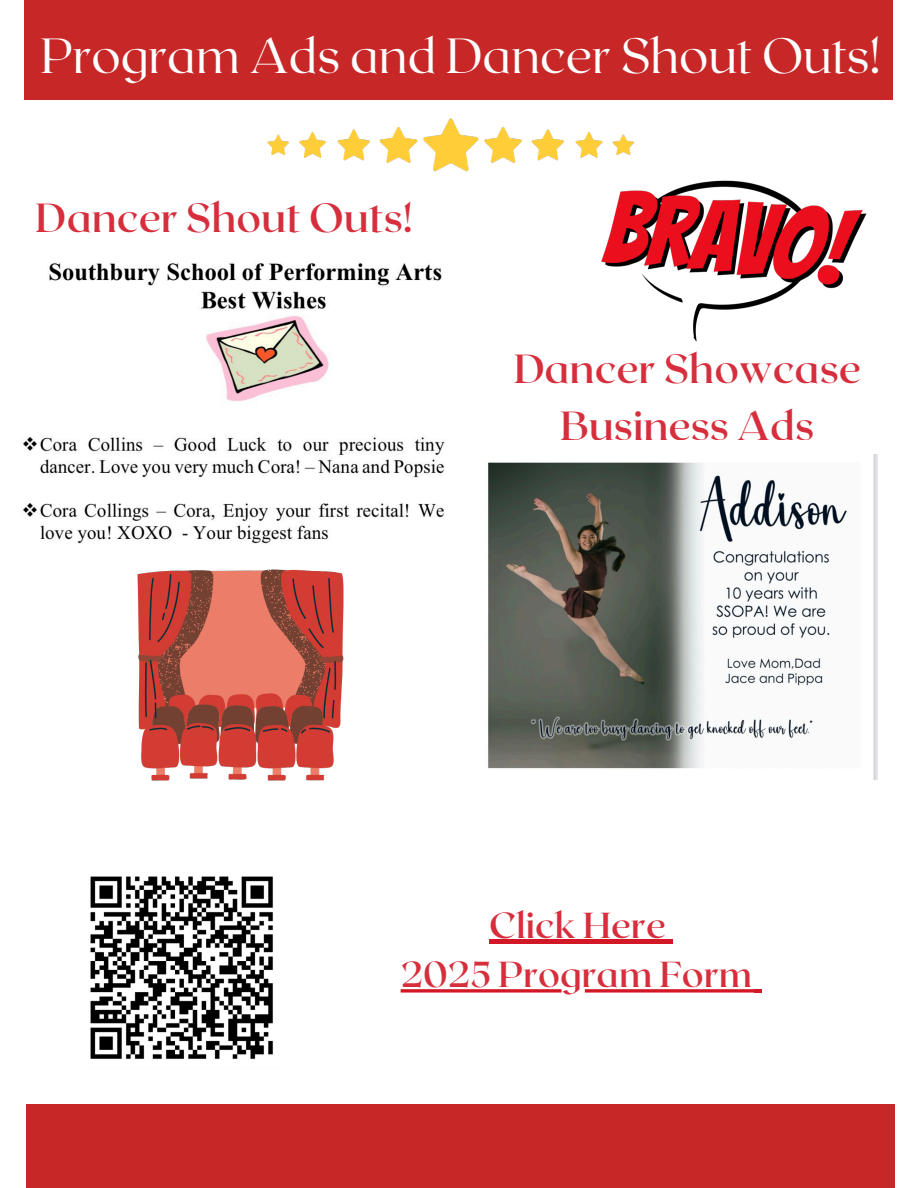
<style>
.page{position:relative;width:918px;height:1188px;background:#fff}
.page>*{position:absolute;margin:0;border:0;box-sizing:border-box;transform-origin:0 0}
.t1{font:300 49.35px "Roxborough CF";color:#fff}
.t2{font:600 40.5px/56.2px "Roxborough CF";color:#d21726;text-align:center}
.t3{font:600 36px/48.3px "Roxborough CF";color:#d21726;text-align:center}
</style>
<div class="page">
<div style="left:25px;top:0;width:868px;height:100px;background:#c82727"></div>
<div style="left:26px;top:1104px;width:868px;height:84px;background:#c82727"></div>
<img style="left:23px;top:263px;width:422px;height:281px">
<img style="left:488px;top:454px;width:389px;height:325px">
<img style="left:90px;top:876px;width:183px;height:183px">
<img style="left:137px;top:569px;width:207px;height:212px">
<hr style="left:489px;top:940px;width:177px;height:3px;background:#d21726">
<svg style="left:666px;top:940px;width:7px;height:3px"></svg>
<svg style="left:401px;top:989px;width:361px;height:4px"></svg>
<img style="left:260px;top:118px;width:607px;height:230px">
<h1 class="t1" style="left:41px;top:23px;width:841px">Program Ads and Dancer Shout Outs!</h1>
<p class="t2" style="left:36px;top:187px;width:378px">Dancer Shout Outs!</p>
<p class="t2" style="left:513px;top:339px;width:349px">Dancer Showcase<br>Business Ads</p>
<p class="t3" style="left:401px;top:900px;width:353px">Click Here<br>2025 Program Form</p>
</div>
